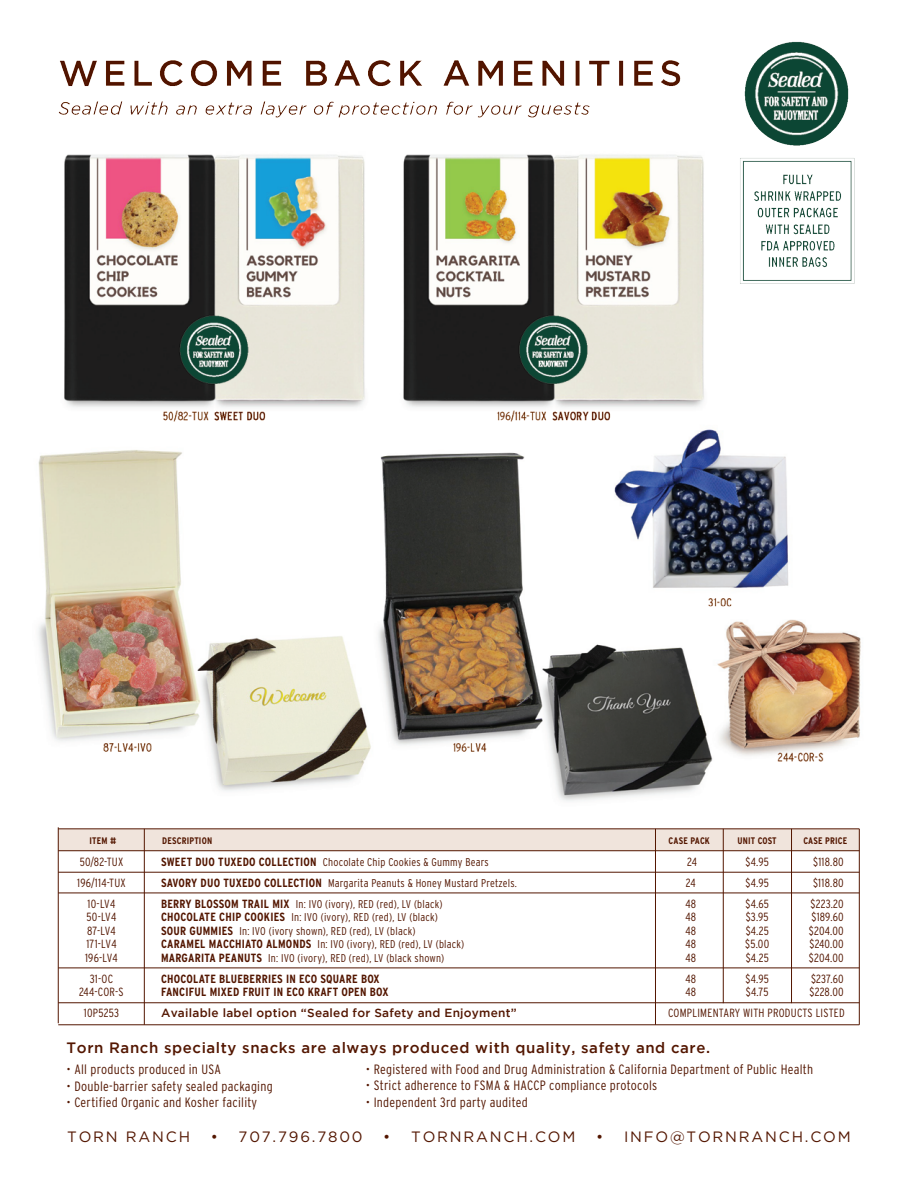
<style>
.page{position:relative;width:918px;height:1188px;background:#fff}
.page>*{position:absolute;margin:0;border:0;box-sizing:border-box;transform-origin:0 0}
.t1{font:500 15px "Gotham";letter-spacing:.04em;color:#531600}
.t2{font:15px "Gotham";letter-spacing:.12em;color:#531600}
.t3{font:300 condensed 13.5px "Interstate";letter-spacing:.02em;color:#531600}
.t4{font:300 condensed 11.85px "Interstate";letter-spacing:.02em;color:#531600}
.t5{font:700 condensed 11.85px "Interstate";letter-spacing:.02em;color:#531600}
.t6{font:500 11.85px "Gotham";letter-spacing:.02em;color:#531600}
.t7{font:300 condensed 11.25px "Interstate";letter-spacing:.02em;color:#531600}
.t8{font:700 condensed 9.45px "Interstate";letter-spacing:.02em;color:#531600}
.s1{font-weight:700;font-size:11.85px}
</style>
<div class="page">
<img style="left:38px;top:41px;width:823px;height:760px">
<div style="left:58px;top:829px;width:801px;height:22px;background:#f0e4dc"></div>
<hr style="left:58px;top:850px;width:801px;height:1px;background:#531600">
<hr style="left:58px;top:872px;width:801px;height:1px;background:#531600">
<hr style="left:58px;top:1025px;width:801px;height:1px;background:#531600">
<hr style="left:58px;top:829px;width:801px;height:1px;background:#531600">
<hr style="left:144px;top:829px;width:1px;height:196px;background:#531600">
<hr style="left:58px;top:827px;width:1px;height:196px;background:#531600">
<hr style="left:655px;top:829px;width:1px;height:196px;background:#531600">
<hr style="left:723px;top:829px;width:1px;height:174px;background:#531600">
<hr style="left:791px;top:829px;width:1px;height:174px;background:#531600">
<hr style="left:859px;top:829px;width:1px;height:196px;background:#531600">
<hr style="left:58px;top:893px;width:801px;height:1px;background:#531600">
<hr style="left:58px;top:1003px;width:801px;height:1px;background:#531600">
<hr style="left:58px;top:968px;width:801px;height:1px;background:#531600">
<p class="t8" style="left:90px;top:835px;width:28px">ITEM #</p>
<p class="t8" style="left:162px;top:835px;width:51px">DESCRIPTION</p>
<p class="t8" style="left:669px;top:835px;width:43px">CASE PACK</p>
<p class="t8" style="left:737px;top:835px;width:41px">UNIT COST</p>
<p class="t8" style="left:803px;top:835px;width:45px">CASE PRICE</p>
<p class="t4" style="left:80px;top:855px;width:45px">50/82-TUX</p>
<p class="t7" style="left:161px;top:856px;width:329px"><span class="s1">SWEET DUO TUXEDO COLLECTION</span> Chocolate Chip Cookies &amp; Gummy Bears</p>
<p class="t4" style="left:687px;top:855px;width:11px">24</p>
<p class="t4" style="left:746px;top:855px;width:25px">$4.95</p>
<p class="t4" style="left:813px;top:855px;width:32px">$118.80</p>
<p class="t4" style="left:77px;top:876px;width:50px">196/114-TUX</p>
<p class="t7" style="left:161px;top:877px;width:357px"><span class="s1">SAVORY DUO TUXEDO COLLECTION</span> Margarita Peanuts &amp; Honey Mustard Pretzels.</p>
<p class="t4" style="left:686px;top:876px;width:11px">24</p>
<p class="t4" style="left:746px;top:876px;width:25px">$4.95</p>
<p class="t4" style="left:813px;top:876px;width:32px">$118.80</p>
<p class="t4" style="left:88px;top:897px;width:29px">10-LV4</p>
<p class="t7" style="left:161px;top:898px;width:283px"><span class="s1">BERRY BLOSSOM TRAIL MIX</span> In: IVO (ivory), RED (red), LV (black)</p>
<p class="t4" style="left:685px;top:897px;width:12px">48</p>
<p class="t4" style="left:745px;top:897px;width:25px">$4.65</p>
<p class="t4" style="left:811px;top:897px;width:35px">$223.20</p>
<p class="t4" style="left:87px;top:911px;width:31px">50-LV4</p>
<p class="t7" style="left:161px;top:911px;width:278px"><span class="s1">CHOCOLATE CHIP COOKIES</span> In: IVO (ivory), RED (red), LV (black)</p>
<p class="t4" style="left:685px;top:911px;width:12px">48</p>
<p class="t4" style="left:746px;top:911px;width:24px">$3.95</p>
<p class="t4" style="left:811px;top:911px;width:34px">$189.60</p>
<p class="t4" style="left:87px;top:924px;width:30px">87-LV4</p>
<p class="t7" style="left:161px;top:925px;width:256px"><span class="s1">SOUR GUMMIES</span> In: IVO (ivory shown), RED (red), LV (black)</p>
<p class="t4" style="left:685px;top:924px;width:12px">48</p>
<p class="t4" style="left:746px;top:924px;width:25px">$4.25</p>
<p class="t4" style="left:809px;top:924px;width:36px">$204.00</p>
<p class="t4" style="left:86px;top:938px;width:32px">171-LV4</p>
<p class="t7" style="left:161px;top:938px;width:305px"><span class="s1">CARAMEL MACCHIATO ALMONDS</span> In: IVO (ivory), RED (red), LV (black)</p>
<p class="t4" style="left:685px;top:938px;width:12px">48</p>
<p class="t4" style="left:745px;top:938px;width:26px">$5.00</p>
<p class="t4" style="left:809px;top:938px;width:36px">$240.00</p>
<p class="t4" style="left:85px;top:951px;width:34px">196-LV4</p>
<p class="t7" style="left:161px;top:952px;width:285px"><span class="s1">MARGARITA PEANUTS</span> In: IVO (ivory), RED (red), LV (black shown)</p>
<p class="t4" style="left:685px;top:951px;width:12px">48</p>
<p class="t4" style="left:746px;top:951px;width:25px">$4.25</p>
<p class="t4" style="left:809px;top:951px;width:36px">$204.00</p>
<p class="t4" style="left:90px;top:972px;width:25px">31-OC</p>
<p class="t5" style="left:161px;top:972px;width:220px">CHOCOLATE BLUEBERRIES IN ECO SQUARE BOX</p>
<p class="t4" style="left:685px;top:972px;width:12px">48</p>
<p class="t4" style="left:746px;top:972px;width:25px">$4.95</p>
<p class="t4" style="left:811px;top:972px;width:34px">$237.60</p>
<p class="t4" style="left:79px;top:986px;width:46px">244-COR-S</p>
<p class="t5" style="left:161px;top:986px;width:229px">FANCIFUL MIXED FRUIT IN ECO KRAFT OPEN BOX</p>
<p class="t4" style="left:685px;top:986px;width:12px">48</p>
<p class="t4" style="left:746px;top:986px;width:24px">$4.75</p>
<p class="t4" style="left:810px;top:986px;width:36px">$228.00</p>
<p class="t4" style="left:84px;top:1007px;width:37px">10P5253</p>
<p class="t6" style="left:161px;top:1006px;width:357px">Available label option “Sealed for Safety and Enjoyment”</p>
<p class="t4" style="left:668px;top:1007px;width:178px">COMPLIMENTARY WITH PRODUCTS LISTED</p>
<h1 class="t1" style="left:67px;top:1039px;width:645px">Torn Ranch specialty snacks are always produced with quality, safety and care.</h1>
<p class="t3" style="left:67px;top:1062px;width:156px">• All products produced in USA</p>
<p class="t3" style="left:67px;top:1078px;width:208px">• Double-barrier safety sealed packaging</p>
<p class="t3" style="left:67px;top:1095px;width:192px">• Certified Organic and Kosher facility</p>
<p class="t3" style="left:366px;top:1062px;width:449px">• Registered with Food and Drug Administration &amp; California Department of Public Health</p>
<p class="t3" style="left:366px;top:1078px;width:293px">• Strict adherence to FSMA &amp; HACCP compliance protocols</p>
<p class="t3" style="left:366px;top:1095px;width:163px">• Independent 3rd party audited</p>
<h1 class="t2" style="left:67px;top:1128px;width:124px">TORN RANCH</h1>
<h1 class="t2" style="left:211px;top:1128px;width:153px">• 707.796.7800</h1>
<h1 class="t2" style="left:383px;top:1128px;width:194px">• TORNRANCH.COM</h1>
<h1 class="t2" style="left:596px;top:1128px;width:256px">• INFO@TORNRANCH.COM</h1>
</div>
